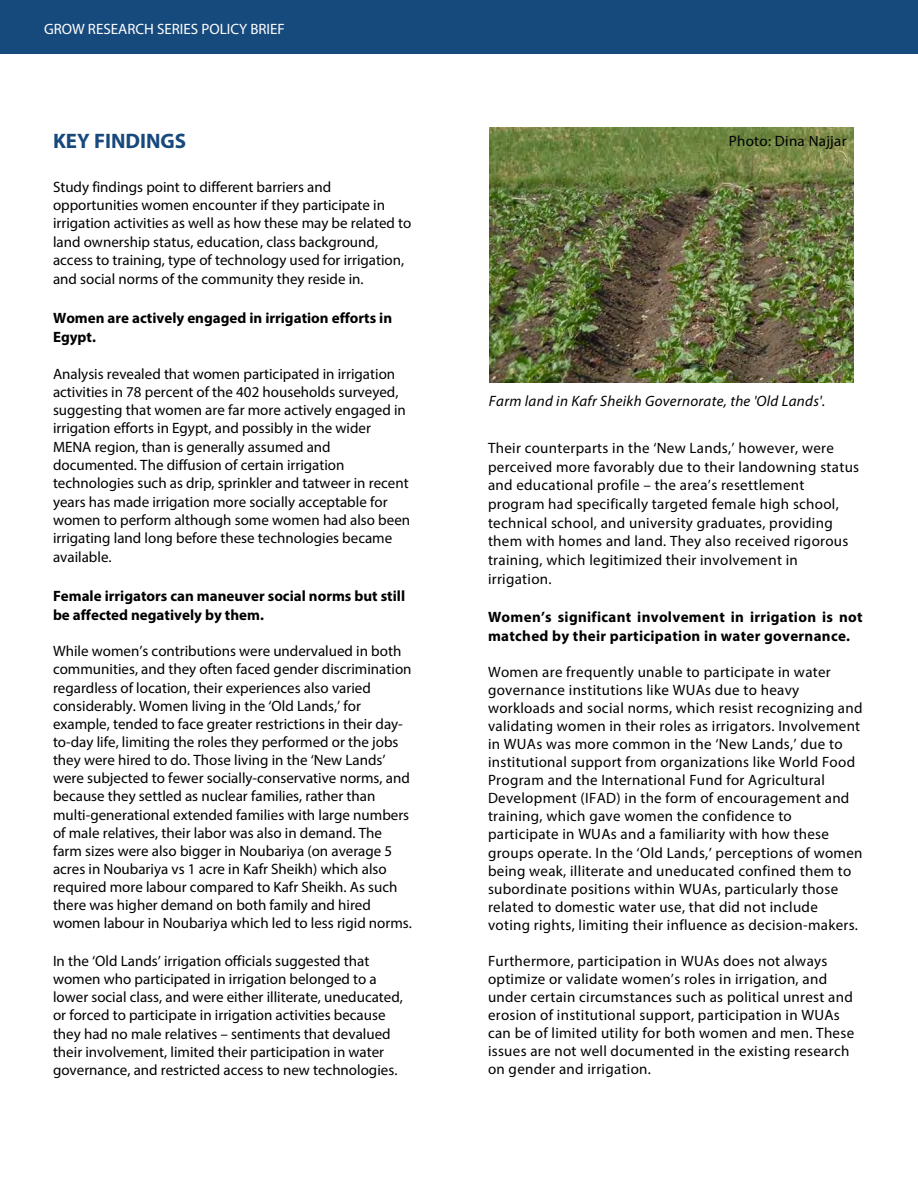
<style>
.page{position:relative;width:918px;height:1188px;background:#fff}
.page>*{position:absolute;margin:0;border:0;box-sizing:border-box;transform-origin:0 0}
.t1{font:700 21px "Myriad Pro";color:#17497c}
.t2{font:15px/18.1px "Myriad Pro";color:#000}
.t3{font:15px/18px "Myriad Pro";letter-spacing:.02em;color:#000}
.t4{font:700 15px/18.8px "Myriad Pro";color:#000}
.t5{font:700 15px/18.8px "Myriad Pro";letter-spacing:.02em;color:#000}
.t6{font:italic 15px "Myriad Pro";letter-spacing:.02em;color:#000}
.t7{font:15px "Myriad Pro";color:#fff}
</style>
<div class="page">
<div style="left:0;top:0;width:918px;height:54px;background:#174a7c"></div>
<img style="left:489px;top:127px;width:365px;height:256px">
<p class="t7" style="left:44px;top:19px;width:242px">GROW RESEARCH SERIES POLICY BRIEF</p>
<h1 class="t1" style="left:53px;top:128px;width:135px">KEY FINDINGS</h1>
<p class="t2" style="left:53px;top:177px;width:360px">Study findings point to different barriers and opportunities women encounter if they participate in irrigation activities as well as how these may be related to land ownership status, education, class background, access to training, type of technology used for irrigation, and social norms of the community they reside in.</p>
<p class="t4" style="left:53px;top:309px;width:341px">Women are actively engaged in irrigation efforts in<br>Egypt.</p>
<p class="t2" style="left:53px;top:364px;width:359px">Analysis revealed that women participated in irrigation activities in 78 percent of the 402 households surveyed, suggesting that women are far more actively engaged in irrigation efforts in Egypt, and possibly in the wider MENA region, than is generally assumed and documented. The diffusion of certain irrigation technologies such as drip, sprinkler and tatweer in recent years has made irrigation more socially acceptable for women to perform although some women had also been irrigating land long before these technologies became available.</p>
<p class="t4" style="left:53px;top:586px;width:354px">Female irrigators can maneuver social norms but still be affected negatively by them.</p>
<p class="t2" style="left:53px;top:642px;width:360px">While women’s contributions were undervalued in both communities, and they often faced gender discrimination regardless of location, their experiences also varied considerably. Women living in the ‘Old Lands,’ for example, tended to face greater restrictions in their day&shy;to-day life, limiting the roles they performed or the jobs they were hired to do. Those living in the ‘New Lands’ were subjected to fewer socially-conservative norms, and because they settled as nuclear families, rather than multi-generational extended families with large numbers of male relatives, their labor was also in demand. The farm sizes were also bigger in Noubariya (on average 5 acres in Noubariya vs 1 acre in Kafr Sheikh) which also required more labour compared to Kafr Sheikh. As such there was higher demand on both family and hired women labour in Noubariya which led to less rigid norms.</p>
<p class="t2" style="left:53px;top:952px;width:351px">In the ‘Old Lands’ irrigation officials suggested that women who participated in irrigation belonged to a lower social class, and were either illiterate, uneducated, or forced to participate in irrigation activities because they had no male relatives – sentiments that devalued their involvement, limited their participation in water governance, and restricted access to new technologies.</p>
<p class="t3" style="left:729px;top:132px;width:119px">Photo: Dina Najjar</p>
<p class="t6" style="left:489px;top:392px;width:338px">Farm land in Kafr Sheikh Governorate, the 'Old Lands'.</p>
<p class="t3" style="left:488px;top:438px;width:373px;line-height:18.8px">Their counterparts in the ‘New Lands,’ however, were perceived more favorably due to their landowning status and educational profile – the area’s resettlement program had specifically targeted female high school, technical school, and university graduates, providing them with homes and land. They also received rigorous training, which legitimized their involvement in irrigation.</p>
<p class="t5" style="left:488px;top:607px;width:376px">Women’s significant involvement in irrigation is not matched by their participation in water governance.</p>
<p class="t3" style="left:488px;top:663px;width:376px">Women are frequently unable to participate in water governance institutions like WUAs due to heavy workloads and social norms, which resist recognizing and validating women in their roles as irrigators. Involvement in WUAs was more common in the ‘New Lands,’ due to institutional support from organizations like World Food Program and the International Fund for Agricultural Development (IFAD) in the form of encouragement and training, which gave women the confidence to participate in WUAs and a familiarity with how these groups operate. In the ‘Old Lands,’ perceptions of women being weak, illiterate and uneducated confined them to subordinate positions within WUAs, particularly those related to domestic water use, that did not include voting rights, limiting their influence as decision-makers.</p>
<p class="t3" style="left:488px;top:952px;width:368px">Furthermore, participation in WUAs does not always optimize or validate women’s roles in irrigation, and under certain circumstances such as political unrest and erosion of institutional support, participation in WUAs can be of limited utility for both women and men. These issues are not well documented in the existing research on gender and irrigation.</p>
</div>
